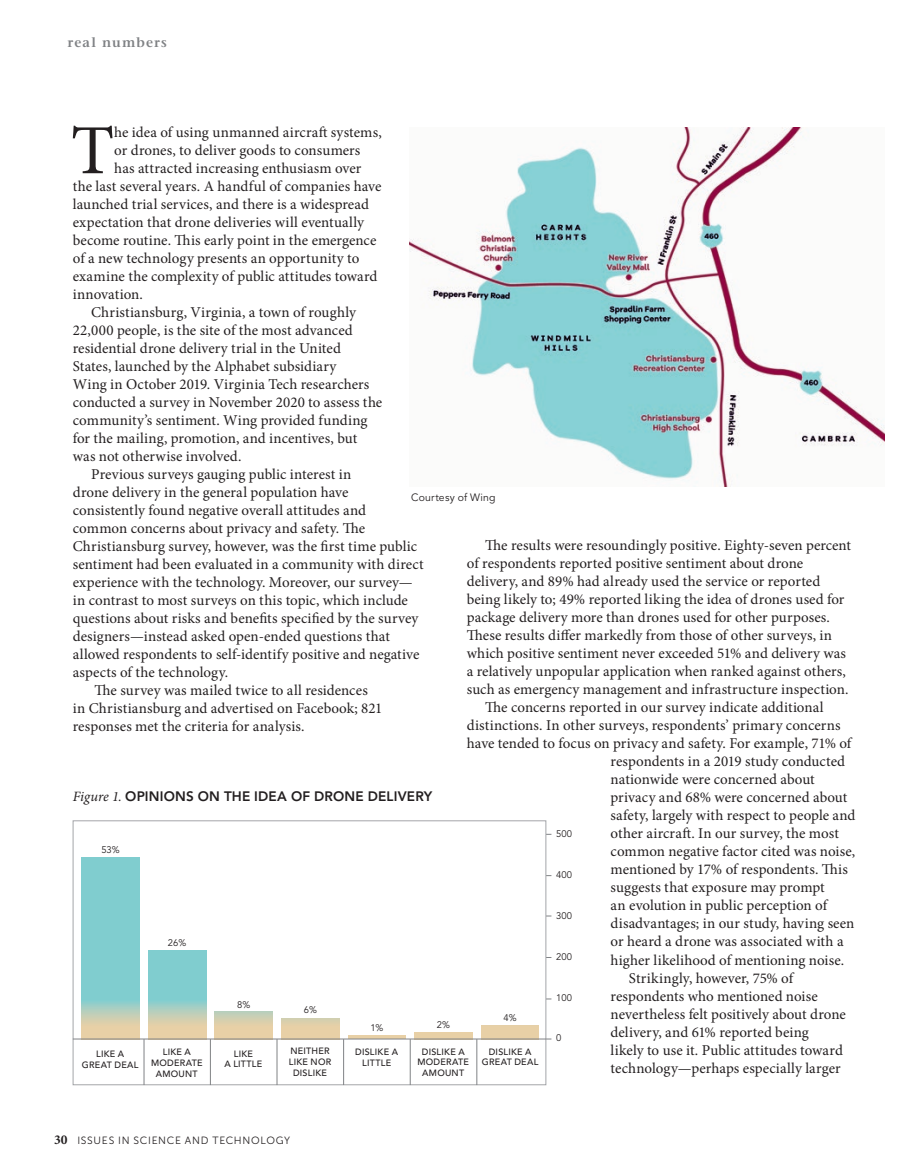
<style>
.page{position:relative;width:918px;height:1175px;background:#fff}
.page>*{position:absolute;margin:0;border:0;box-sizing:border-box;transform-origin:0 0}
.t1{font:70.35px "Minion Pro";color:#231f20}
.t2{font:15px "Minion Pro";letter-spacing:.005em;color:#231f20}
.t3{font:700 13.5px "Expo S Si";letter-spacing:.015em;color:#231f20}
.t4{font:600 13.5px "Stone Serif";letter-spacing:.09em;color:#808285}
.t5{font:10.5px "Museo Sans 300";letter-spacing:.065em;color:#231f20}
.t6{font:10.5px "Expo Book S Si";letter-spacing:.02em;color:#231f20}
.t7{font:9.45px "Expo Book S Si";color:#231f20}
.t8{font:500 9px/10.8px "Expo Book S Si";letter-spacing:.025em;color:#231f20;text-align:center}
.s1{font-family:"Minion Pro";font-weight:400;font-style:italic;font-size:14.25px}
.s2{font-family:"Minion Pro";font-weight:700;font-size:13.5px}
</style>
<div class="page">
<img style="left:409px;top:128px;width:476px;height:358px">
<div style="left:73px;top:820px;width:473px;height:265px;border:1px solid #a4a5a9"></div>
<svg style="left:148px;top:950px;width:58px;height:88px;background:#9fcdc3"></svg>
<svg style="left:82px;top:857px;width:57px;height:181px;background:#8fcdc9"></svg>
<div style="left:215px;top:1011px;width:58px;height:28px;background:linear-gradient(to bottom,#c4ceb7,#f1d0a2)"></div>
<div style="left:281px;top:1018px;width:58px;height:21px;background:linear-gradient(to right,#e4d0a8,#e4d0a8)"></div>
<hr style="left:348px;top:1035px;width:58px;height:3px;background:#e8d0a6">
<div style="left:415px;top:1032px;width:57px;height:7px;background:#e8d0a6"></div>
<div style="left:481px;top:1025px;width:58px;height:14px;background:#e8d0a6"></div>
<hr style="left:210px;top:1039px;width:1px;height:46px;background:#808285">
<hr style="left:144px;top:1039px;width:1px;height:46px;background:#808285">
<hr style="left:277px;top:1039px;width:1px;height:46px;background:#808285">
<hr style="left:343px;top:1039px;width:1px;height:46px;background:#808285">
<hr style="left:410px;top:1039px;width:1px;height:46px;background:#808285">
<hr style="left:477px;top:1039px;width:1px;height:46px;background:#808285">
<hr style="left:73px;top:1038px;width:473px;height:1px;background:#808285">
<p class="t4" style="left:68px;top:34px;width:101px">real numbers</p>
<h1 class="t1" style="left:71px;top:104px;width:45px">T</h1>
<p class="t2" style="left:114px;top:122px;width:269px">he idea of using unmanned aircraft systems,</p>
<p class="t2" style="left:114px;top:140px;width:248px">or drones, to deliver goods to consumers</p>
<p class="t2" style="left:114px;top:158px;width:249px">has attracted increasing enthusiasm over</p>
<p class="t2" style="left:73px;top:176px;width:310px">the last several years. A handful of companies have</p>
<p class="t2" style="left:73px;top:194px;width:298px">launched trial services, and there is a widespread</p>
<p class="t2" style="left:73px;top:212px;width:293px">expectation that drone deliveries will eventually</p>
<p class="t2" style="left:73px;top:230px;width:305px">become routine. This early point in the emergence</p>
<p class="t2" style="left:73px;top:248px;width:288px">of a new technology presents an opportunity to</p>
<p class="t2" style="left:73px;top:266px;width:306px">examine the complexity of public attitudes toward</p>
<p class="t2" style="left:73px;top:284px;width:72px">innovation.</p>
<p class="t2" style="left:91px;top:302px;width:267px">Christiansburg, Virginia, a town of roughly</p>
<p class="t2" style="left:73px;top:320px;width:281px">22,000 people, is the site of the most advanced</p>
<p class="t2" style="left:73px;top:338px;width:270px">residential drone delivery trial in the United</p>
<p class="t2" style="left:73px;top:356px;width:265px">States, launched by the Alphabet subsidiary</p>
<p class="t2" style="left:73px;top:374px;width:298px">Wing in October 2019. Virginia Tech researchers</p>
<p class="t2" style="left:73px;top:392px;width:311px">conducted a survey in November 2020 to assess the</p>
<p class="t2" style="left:73px;top:410px;width:296px">community’s sentiment. Wing provided funding</p>
<p class="t2" style="left:73px;top:428px;width:286px">for the mailing, promotion, and incentives, but</p>
<p class="t2" style="left:73px;top:446px;width:170px">was not otherwise involved.</p>
<p class="t2" style="left:91px;top:464px;width:262px">Previous surveys gauging public interest in</p>
<p class="t2" style="left:73px;top:482px;width:277px">drone delivery in the general population have</p>
<p class="t2" style="left:73px;top:500px;width:295px">consistently found negative overall attitudes and</p>
<p class="t2" style="left:73px;top:518px;width:294px">common concerns about privacy and safety. The</p>
<p class="t2" style="left:73px;top:536px;width:346px">Christiansburg survey, however, was the first time public</p>
<p class="t2" style="left:73px;top:554px;width:352px">sentiment had been evaluated in a community with direct</p>
<p class="t2" style="left:73px;top:572px;width:341px">experience with the technology. Moreover, our survey—</p>
<p class="t2" style="left:73px;top:590px;width:337px">in contrast to most surveys on this topic, which include</p>
<p class="t2" style="left:73px;top:608px;width:347px">questions about risks and benefits specified by the survey</p>
<p class="t2" style="left:73px;top:626px;width:319px">designers—instead asked open-ended questions that</p>
<p class="t2" style="left:73px;top:644px;width:348px">allowed respondents to self-identify positive and negative</p>
<p class="t2" style="left:73px;top:662px;width:157px">aspects of the technology.</p>
<p class="t2" style="left:95px;top:680px;width:275px">The survey was mailed twice to all residences</p>
<p class="t2" style="left:73px;top:698px;width:311px">in Christiansburg and advertised on Facebook; 821</p>
<p class="t2" style="left:73px;top:716px;width:233px">responses met the criteria for analysis.</p>
<p class="t6" style="left:411px;top:491px;width:86px">Courtesy of Wing</p>
<p class="t2" style="left:485px;top:535px;width:367px">The results were resoundingly positive. Eighty-seven percent</p>
<p class="t2" style="left:467px;top:553px;width:338px">of respondents reported positive sentiment about drone</p>
<p class="t2" style="left:467px;top:571px;width:355px">delivery, and 89% had already used the service or reported</p>
<p class="t2" style="left:467px;top:589px;width:379px">being likely to; 49% reported liking the idea of drones used for</p>
<p class="t2" style="left:467px;top:607px;width:365px">package delivery more than drones used for other purposes.</p>
<p class="t2" style="left:467px;top:625px;width:367px">These results differ markedly from those of other surveys, in</p>
<p class="t2" style="left:467px;top:643px;width:381px">which positive sentiment never exceeded 51% and delivery was</p>
<p class="t2" style="left:467px;top:661px;width:381px">a relatively unpopular application when ranked against others,</p>
<p class="t2" style="left:467px;top:679px;width:383px">such as emergency management and infrastructure inspection.</p>
<p class="t2" style="left:485px;top:697px;width:340px">The concerns reported in our survey indicate additional</p>
<p class="t2" style="left:467px;top:715px;width:375px">distinctions. In other surveys, respondents’ primary concerns</p>
<p class="t2" style="left:467px;top:733px;width:386px">have tended to focus on privacy and safety. For example, 71% of</p>
<p class="t2" style="left:611px;top:751px;width:236px">respondents in a 2019 study conducted</p>
<p class="t2" style="left:611px;top:769px;width:206px">nationwide were concerned about</p>
<p class="t2" style="left:611px;top:787px;width:238px">privacy and 68% were concerned about</p>
<p class="t2" style="left:611px;top:805px;width:246px">safety, largely with respect to people and</p>
<p class="t2" style="left:611px;top:823px;width:230px">other aircraft. In our survey, the most</p>
<p class="t2" style="left:611px;top:841px;width:246px">common negative factor cited was noise,</p>
<p class="t2" style="left:611px;top:859px;width:239px">mentioned by 17% of respondents. This</p>
<p class="t2" style="left:611px;top:877px;width:216px">suggests that exposure may prompt</p>
<p class="t2" style="left:611px;top:895px;width:218px">an evolution in public perception of</p>
<p class="t2" style="left:611px;top:913px;width:245px">disadvantages; in our study, having seen</p>
<p class="t2" style="left:611px;top:931px;width:235px">or heard a drone was associated with a</p>
<p class="t2" style="left:611px;top:949px;width:235px">higher likelihood of mentioning noise.</p>
<p class="t2" style="left:629px;top:967px;width:166px">Strikingly, however, 75% of</p>
<p class="t2" style="left:611px;top:985px;width:209px">respondents who mentioned noise</p>
<p class="t2" style="left:611px;top:1003px;width:237px">nevertheless felt positively about drone</p>
<p class="t2" style="left:611px;top:1021px;width:200px">delivery, and 61% reported being</p>
<p class="t2" style="left:611px;top:1039px;width:234px">likely to use it. Public attitudes toward</p>
<p class="t2" style="left:611px;top:1057px;width:232px">technology—perhaps especially larger</p>
<p class="t3" style="left:73px;top:787px;width:361px"><span class="s1">Figure 1.</span> OPINIONS ON THE IDEA OF DRONE DELIVERY</p>
<p class="t7" style="left:556px;top:828px;width:17px">500</p>
<p class="t7" style="left:556px;top:869px;width:17px">400</p>
<p class="t7" style="left:556px;top:910px;width:17px">300</p>
<p class="t7" style="left:556px;top:951px;width:17px">200</p>
<p class="t7" style="left:556px;top:991px;width:17px">100</p>
<p class="t7" style="left:556px;top:1032px;width:7px">0</p>
<p class="t7" style="left:101px;top:844px;width:20px">53%</p>
<p class="t7" style="left:168px;top:937px;width:20px">26%</p>
<p class="t7" style="left:237px;top:998px;width:15px">8%</p>
<p class="t7" style="left:304px;top:1004px;width:15px">6%</p>
<p class="t7" style="left:504px;top:1012px;width:15px">4%</p>
<p class="t7" style="left:370px;top:1021px;width:15px">1%</p>
<p class="t7" style="left:437px;top:1019px;width:15px">2%</p>
<p class="t8" style="left:82px;top:1048px;width:58px">LIKE A<br>GREAT DEAL</p>
<p class="t8" style="left:151px;top:1046px;width:53px">LIKE A<br>MODERATE<br>AMOUNT</p>
<p class="t8" style="left:225px;top:1048px;width:39px">LIKE<br>A LITTLE</p>
<p class="t8" style="left:289px;top:1045px;width:44px">NEITHER<br>LIKE NOR<br>DISLIKE</p>
<p class="t8" style="left:355px;top:1046px;width:44px">DISLIKE A<br>LITTLE</p>
<p class="t8" style="left:417px;top:1046px;width:53px">DISLIKE A<br>MODERATE<br>AMOUNT</p>
<p class="t8" style="left:482px;top:1046px;width:58px">DISLIKE A<br>GREAT DEAL</p>
<p class="t5" style="left:54px;top:1135px;width:238px"><span class="s2">30</span> ISSUES IN SCIENCE AND TECHNOLOGY</p>
</div>
